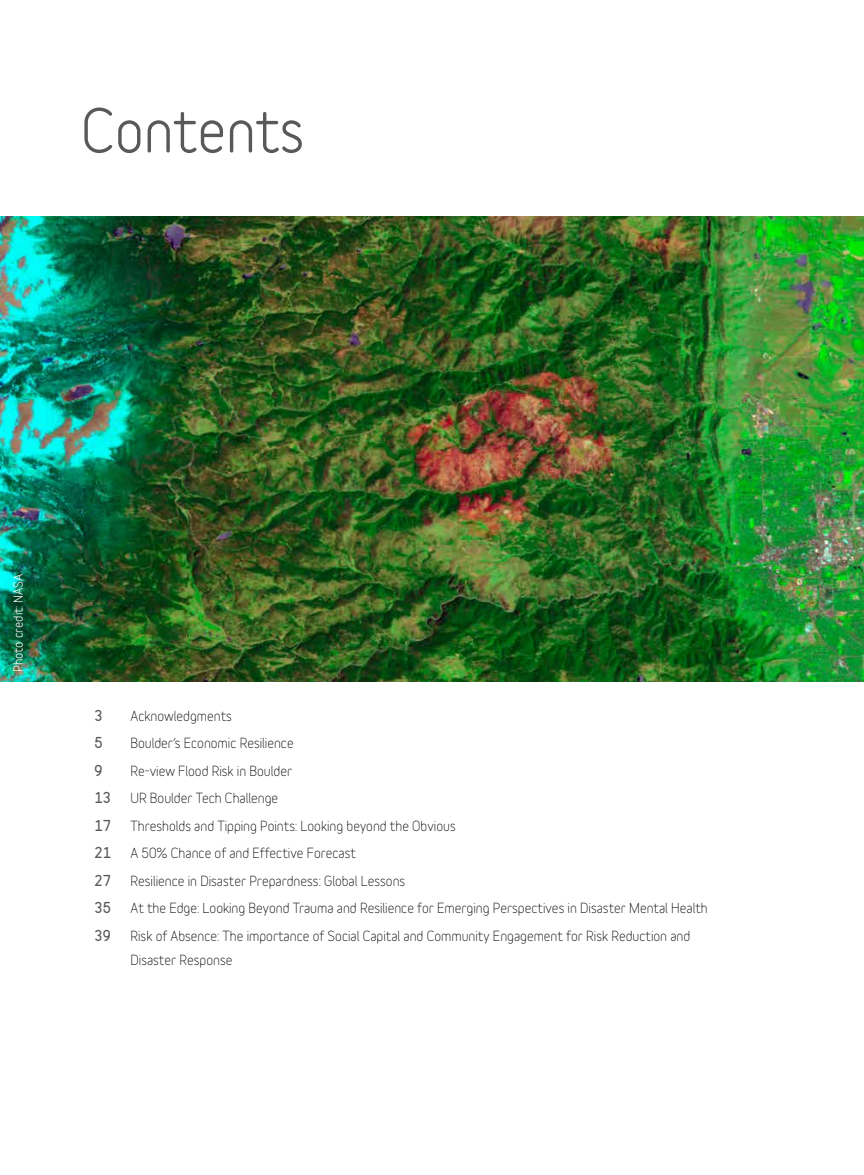
<style>
.page{position:relative;width:864px;height:1175px;background:#fff}
.page>*{position:absolute;margin:0;border:0;box-sizing:border-box;transform-origin:0 0}
.t1{font:700 57px "Variable";letter-spacing:-.01em;color:#58595b}
.t2{font:13.5px/24px "Variable";color:#000}
.t3{font:900 13.5px "Variable";color:#58595b}
.t4{font:700 12px "Variable";color:#fff}
</style>
<div class="page">
<img style="left:0;top:216px;width:864px;height:465px">
<h1 class="t1" style="left:81px;top:108px;width:225px">Contents</h1>
<p class="t4" style="left:13px;top:672px;width:100px;rotate:-90deg">Photo credit: NASA</p>
<p class="t3" style="left:94px;top:709px;width:10px">3</p>
<p class="t2" style="left:131px;top:705px;width:103px">Acknowledgments</p>
<p class="t3" style="left:94px;top:737px;width:10px">5</p>
<p class="t2" style="left:131px;top:732px;width:165px">Boulder’s Economic Resilience</p>
<p class="t3" style="left:94px;top:764px;width:10px">9</p>
<p class="t2" style="left:131px;top:760px;width:163px">Re-view Flood Risk in Boulder</p>
<p class="t3" style="left:94px;top:792px;width:18px">13</p>
<p class="t2" style="left:131px;top:787px;width:149px">UR Boulder Tech Challenge</p>
<p class="t3" style="left:94px;top:819px;width:18px">17</p>
<p class="t2" style="left:131px;top:815px;width:327px">Thresholds and Tipping Points: Looking beyond the Obvious</p>
<p class="t3" style="left:94px;top:847px;width:18px">21</p>
<p class="t2" style="left:131px;top:842px;width:227px">A 50% Chance of and Effective Forecast</p>
<p class="t3" style="left:94px;top:874px;width:18px">27</p>
<p class="t2" style="left:131px;top:870px;width:276px">Resilience in Disaster Prepardness: Global Lessons</p>
<p class="t3" style="left:94px;top:902px;width:18px">35</p>
<p class="t2" style="left:131px;top:897px;width:579px">At the Edge: Looking Beyond Trauma and Resilience for Emerging Perspectives in Disaster Mental Health</p>
<p class="t3" style="left:94px;top:929px;width:18px">39</p>
<p class="t2" style="left:131px;top:925px;width:561px">Risk of Absence: The importance of Social Capital and Community Engagement for Risk Reduction and<br>Disaster Response</p>
</div>
